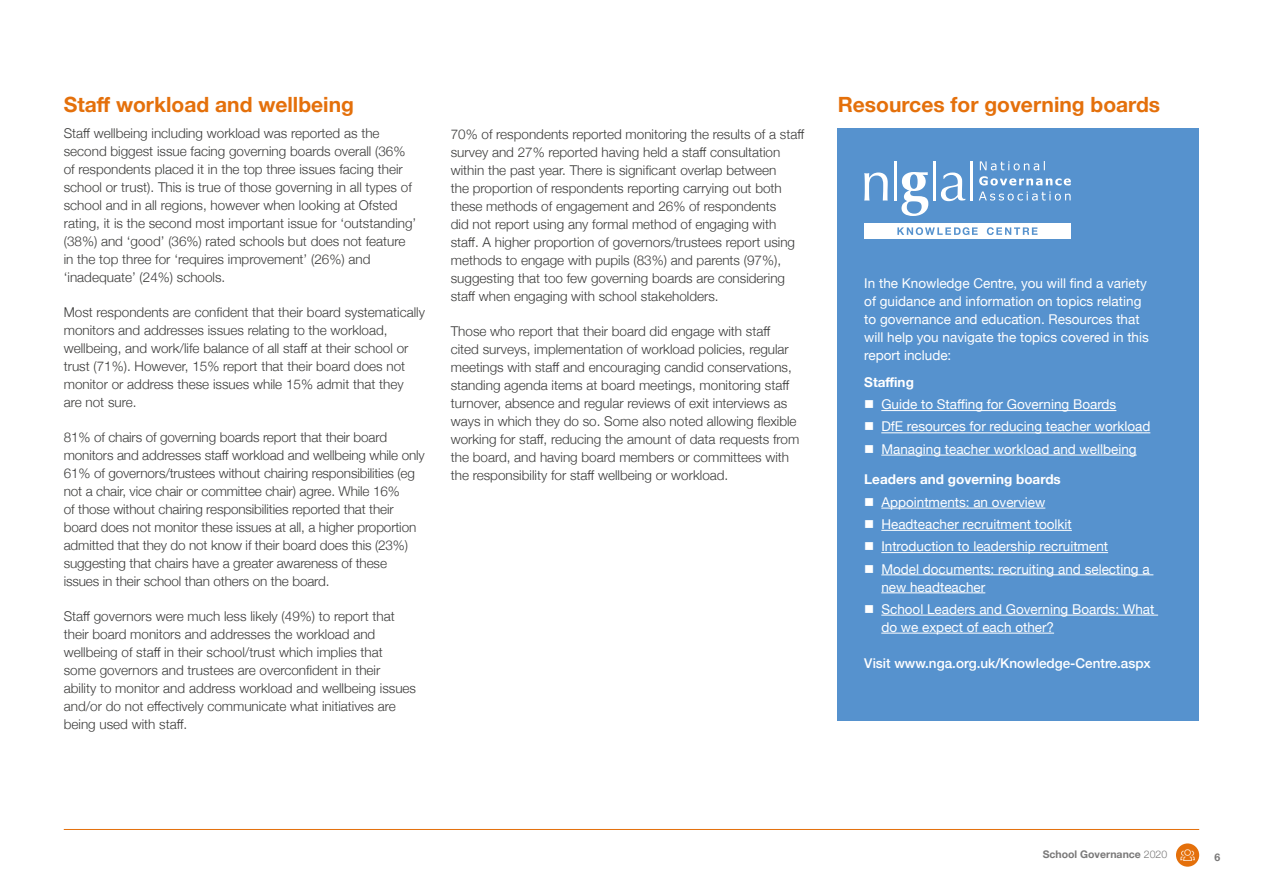
<style>
.page{position:relative;width:1263px;height:893px;background:#fff}
.page>*{position:absolute;margin:0;border:0;box-sizing:border-box;transform-origin:0 0}
._3__Subs_Level_1{font:700 21px "Helvetica Neue";color:#e4700b}
._4__Main_Text{font:300 13.5px/18px "Helvetica Neue";color:#3c3c3b}
._4__Main_Text-2{font:13.5px/18px "Helvetica Neue";color:#fff}
._4__Main_Text-3{font:500 13.5px "Helvetica Neue";color:#fff}
._4__Main_Text-4{font:700 13.5px "Helvetica Neue";color:#fff}
.t1{font:700 10.5px "Helvetica Neue";color:#797878}
.s1{font-weight:300}
</style>
<div class="page">
<hr style="left:64px;top:829px;width:1135px;height:1px;background:#e4700b">
<div style="left:1176px;top:843px;width:23px;height:24px;background:#e4700b;border-radius:50%"></div>
<svg style="left:1180px;top:849px;width:15px;height:12px"></svg>
<div style="left:838px;top:129px;width:361px;height:592px;background:#5692ce"></div>
<hr style="left:881px;top:410px;width:235px;height:1px;background:#fff">
<hr style="left:881px;top:432px;width:269px;height:1px;background:#fff">
<hr style="left:881px;top:455px;width:255px;height:1px;background:#fff">
<hr style="left:881px;top:508px;width:164px;height:1px;background:#fff">
<hr style="left:881px;top:530px;width:191px;height:1px;background:#fff">
<hr style="left:881px;top:552px;width:227px;height:1px;background:#fff">
<hr style="left:881px;top:574px;width:272px;height:1px;background:#fff">
<hr style="left:881px;top:592px;width:104px;height:1px;background:#fff">
<hr style="left:881px;top:615px;width:277px;height:1px;background:#fff">
<hr style="left:881px;top:633px;width:173px;height:1px;background:#fff">
<svg style="left:864px;top:172px;width:24px;height:29px"></svg>
<svg style="left:901px;top:172px;width:27px;height:44px"></svg>
<svg style="left:941px;top:172px;width:24px;height:29px"></svg>
<svg style="left:980px;top:161px;width:65px;height:9px"></svg>
<svg style="left:979px;top:176px;width:92px;height:25px"></svg>
<hr style="left:970px;top:161px;width:2px;height:39px;background:#fff">
<hr style="left:934px;top:161px;width:2px;height:39px;background:#fff">
<hr style="left:895px;top:161px;width:2px;height:39px;background:#fff">
<div style="left:864px;top:223px;width:207px;height:16px;background:#fff"></div>
<svg style="left:897px;top:227px;width:81px;height:8px"></svg>
<svg style="left:987px;top:227px;width:50px;height:8px"></svg>
<p class="_3__Subs_Level_1" style="left:64px;top:88px;width:292px">Staff workload and wellbeing</p>
<p class="_4__Main_Text" style="left:64px;top:124px;width:354px">Staff wellbeing including workload was reported as the second biggest issue facing governing boards overall (36% of respondents placed it in the top three issues facing their school or trust). This is true of those governing in all types of school and in all regions, however when looking at Ofsted rating, it is the second most important issue for ‘outstanding’ (38%) and ‘good’ (36%) rated schools but does not feature in the top three for ‘requires improvement’ (26%) and ‘inadequate’ (24%) schools.</p>
<p class="_4__Main_Text" style="left:64px;top:303px;width:363px">Most respondents are confident that their board systematically monitors and addresses issues relating to the workload, wellbeing, and work/life balance of all staff at their school or trust (71%). However, 15% report that their board does not monitor or address these issues while 15% admit that they are not sure.</p>
<p class="_4__Main_Text" style="left:64px;top:428px;width:362px">81% of chairs of governing boards report that their board monitors and addresses staff workload and wellbeing while only 61% of governors/trustees without chairing responsibilities (eg not a chair, vice chair or committee chair) agree. While 16%<br>of those without chairing responsibilities reported that their board does not monitor these issues at all, a higher proportion admitted that they do not know if their board does this (23%) suggesting that chairs have a greater awareness of these issues in their school than others on the board.</p>
<p class="_4__Main_Text" style="left:64px;top:607px;width:354px">Staff governors were much less likely (49%) to report that their board monitors and addresses the workload and wellbeing of staff in their school/trust which implies that some governors and trustees are overconfident in their ability to monitor and address workload and wellbeing issues and/or do not effectively communicate what initiatives are being used with staff.</p>
<p class="_4__Main_Text" style="left:451px;top:125px;width:355px">70% of respondents reported monitoring the results of a staff survey and 27% reported having held a staff consultation within the past year. There is significant overlap between<br>the proportion of respondents reporting carrying out both these methods of engagement and 26% of respondents<br>did not report using any formal method of engaging with staff. A higher proportion of governors/trustees report using methods to engage with pupils (83%) and parents (97%), suggesting that too few governing boards are considering staff when engaging with school stakeholders.</p>
<p class="_4__Main_Text" style="left:451px;top:322px;width:350px">Those who report that their board did engage with staff cited surveys, implementation of workload policies, regular meetings with staff and encouraging candid conservations, standing agenda items at board meetings, monitoring staff turnover, absence and regular reviews of exit interviews as ways in which they do so. Some also noted allowing flexible working for staff, reducing the amount of data requests from the board, and having board members or committees with the responsibility for staff wellbeing or workload.</p>
<p class="_3__Subs_Level_1" style="left:838px;top:88px;width:324px">Resources for governing boards</p>
<p class="_4__Main_Text-2" style="left:864px;top:275px;width:286px">In the Knowledge Centre, you will find a variety of guidance and information on topics relating to governance and education. Resources that will help you navigate the topics covered in this report include:</p>
<p class="_4__Main_Text-4" style="left:864px;top:372px;width:51px">Staffing</p>
<p class="_4__Main_Text-2" style="left:864px;top:396px;width:254px">■ Guide to Staffing for Governing Boards</p>
<p class="_4__Main_Text-2" style="left:864px;top:418px;width:288px">■ DfE resources for reducing teacher workload</p>
<p class="_4__Main_Text-2" style="left:864px;top:441px;width:274px">■ Managing teacher workload and wellbeing</p>
<p class="_4__Main_Text-4" style="left:864px;top:469px;width:198px">Leaders and governing boards</p>
<p class="_4__Main_Text-2" style="left:864px;top:494px;width:183px">■ Appointments: an overview</p>
<p class="_4__Main_Text-2" style="left:864px;top:516px;width:209px">■ Headteacher recruitment toolkit</p>
<p class="_4__Main_Text-2" style="left:864px;top:538px;width:245px">■ Introduction to leadership recruitment</p>
<p class="_4__Main_Text-2" style="left:881px;top:560px;width:270px;text-indent:-17px">■ Model documents: recruiting and selecting a new headteacher</p>
<p class="_4__Main_Text-2" style="left:881px;top:601px;width:275px;text-indent:-17px">■ School Leaders and Governing Boards: What do we expect of each other?</p>
<p class="_4__Main_Text-3" style="left:864px;top:652px;width:288px">Visit www.nga.org.uk/Knowledge-Centre.aspx</p>
<p class="t1" style="left:1043px;top:846px;width:126px">School Governance <span class="s1">2020</span></p>
<p class="t1" style="left:1214px;top:849px;width:7px">6</p>
</div>
